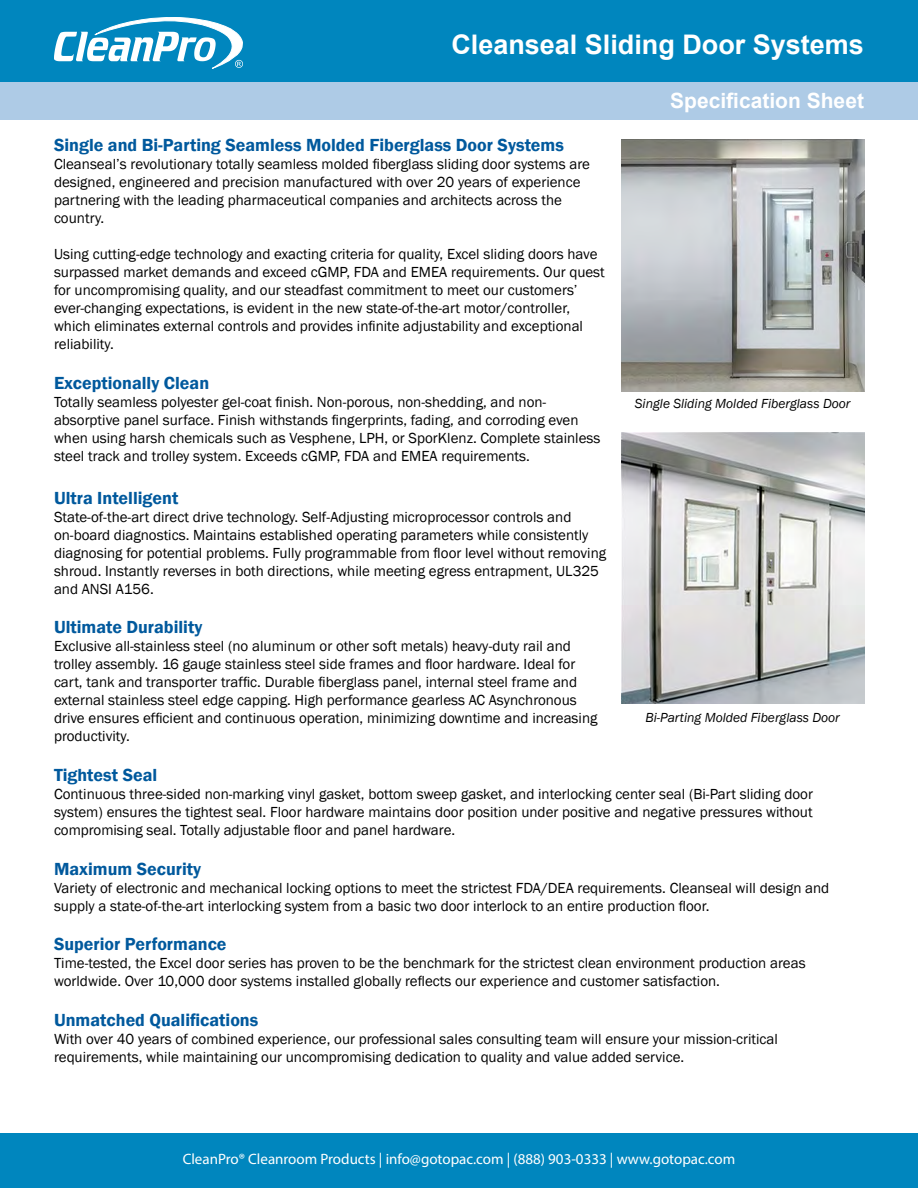
<style>
.page{position:relative;width:918px;height:1188px;background:#fff}
.page>*{position:absolute;margin:0;border:0;box-sizing:border-box;transform-origin:0 0}
.t1{font:700 27px "Arial";color:#fff}
.t2{font:700 21px "Arial";color:#fff}
.t3{font:600 18px "Franklin Gothic";color:#00599d}
.t4{font:15px/18px "Franklin Gothic";color:#000}
.t5{font:15px "Myriad Pro";color:#fff}
.t6{font:italic 13.5px "Franklin Gothic";color:#000}
</style>
<div class="page">
<div style="left:0;top:1133px;width:918px;height:55px;background:#0086be"></div>
<div style="left:0;top:64px;width:918px;height:56px;background:#aecbe6"></div>
<div style="left:0;top:0;width:918px;height:82px;background:#0086be"></div>
<svg style="left:54px;top:17px;width:189px;height:52px"></svg>
<img style="left:621px;top:140px;width:243px;height:252px">
<img style="left:621px;top:432px;width:243px;height:272px">
<h1 class="t1" style="left:451px;top:26px;width:414px">Cleanseal Sliding Door Systems</h1>
<h2 class="t2" style="left:670px;top:86px;width:195px">Specification Sheet</h2>
<p class="t3" style="left:54px;top:134px;width:511px">Single and Bi-Parting Seamless Molded Fiberglass Door Systems</p>
<p class="t4" style="left:54px;top:155px;width:538px">Cleanseal’s revolutionary totally seamless molded fiberglass sliding door systems are designed, engineered and precision manufactured with over 20 years of experience partnering with the leading pharmaceutical companies and architects across the country.</p>
<p class="t4" style="left:54px;top:245px;width:552px">Using cutting-edge technology and exacting criteria for quality, Excel sliding doors have surpassed market demands and exceed cGMP, FDA and EMEA requirements. Our quest for uncompromising quality, and our steadfast commitment to meet our customers’ ever-changing expectations, is evident in the new state-of-the-art motor/controller, which eliminates external controls and provides infinite adjustability and exceptional reliability.</p>
<p class="t3" style="left:54px;top:372px;width:157px">Exceptionally Clean</p>
<p class="t4" style="left:54px;top:393px;width:548px">Totally seamless polyester gel-coat finish. Non-porous, non-shedding, and non&shy;absorptive panel surface. Finish withstands fingerprints, fading, and corroding even when using harsh chemicals such as Vesphene, LPH, or SporKlenz. Complete stainless steel track and trolley system. Exceeds cGMP, FDA and EMEA requirements.</p>
<p class="t3" style="left:54px;top:487px;width:126px">Ultra Intelligent</p>
<p class="t4" style="left:54px;top:508px;width:554px">State-of-the-art direct drive technology. Self-Adjusting microprocessor controls and on-board diagnostics. Maintains established operating parameters while consistently diagnosing for potential problems. Fully programmable from floor level without removing shroud. Instantly reverses in both directions, while meeting egress entrapment, UL325 and ANSI A156.</p>
<p class="t3" style="left:54px;top:616px;width:150px">Ultimate Durability</p>
<p class="t4" style="left:54px;top:638px;width:545px">Exclusive all-stainless steel (no aluminum or other soft metals) heavy-duty rail and trolley assembly. 16 gauge stainless steel side frames and floor hardware. Ideal for cart, tank and transporter traffic. Durable fiberglass panel, internal steel frame and external stainless steel edge capping. High performance gearless AC Asynchronous drive ensures efficient and continuous operation, minimizing downtime and increasing productivity.</p>
<p class="t3" style="left:54px;top:764px;width:105px">Tightest Seal</p>
<p class="t4" style="left:54px;top:785px;width:760px;text-align:justify">Continuous three-sided non-marking vinyl gasket, bottom sweep gasket, and interlocking center seal (Bi-Part sliding door system) ensures the tightest seal. Floor hardware maintains door position under positive and negative pressures without compromising seal. Totally adjustable floor and panel hardware.</p>
<p class="t3" style="left:54px;top:858px;width:149px">Maximum Security</p>
<p class="t4" style="left:54px;top:879px;width:777px">Variety of electronic and mechanical locking options to meet the strictest FDA/DEA requirements. Cleanseal will design and supply a state-of-the-art interlocking system from a basic two door interlock to an entire production floor.</p>
<p class="t3" style="left:54px;top:933px;width:174px">Superior Performance</p>
<p class="t4" style="left:54px;top:955px;width:753px">Time-tested, the Excel door series has proven to be the benchmark for the strictest clean environment production areas worldwide. Over 10,000 door systems installed globally reflects our experience and customer satisfaction.</p>
<p class="t3" style="left:54px;top:1009px;width:206px">Unmatched Qualifications</p>
<p class="t4" style="left:54px;top:1030px;width:726px">With over 40 years of combined experience, our professional sales consulting team will ensure your mission-critical requirements, while maintaining our uncompromising dedication to quality and value added service.</p>
<p class="t6" style="left:635px;top:395px;width:217px">Single Sliding Molded Fiberglass Door</p>
<p class="t6" style="left:645px;top:709px;width:196px">Bi-Parting Molded Fiberglass Door</p>
<p class="t5" style="left:183px;top:1150px;width:554px">CleanPro® Cleanroom Products | info@gotopac.com | (888) 903-0333 | www.gotopac.com</p>
</div>
